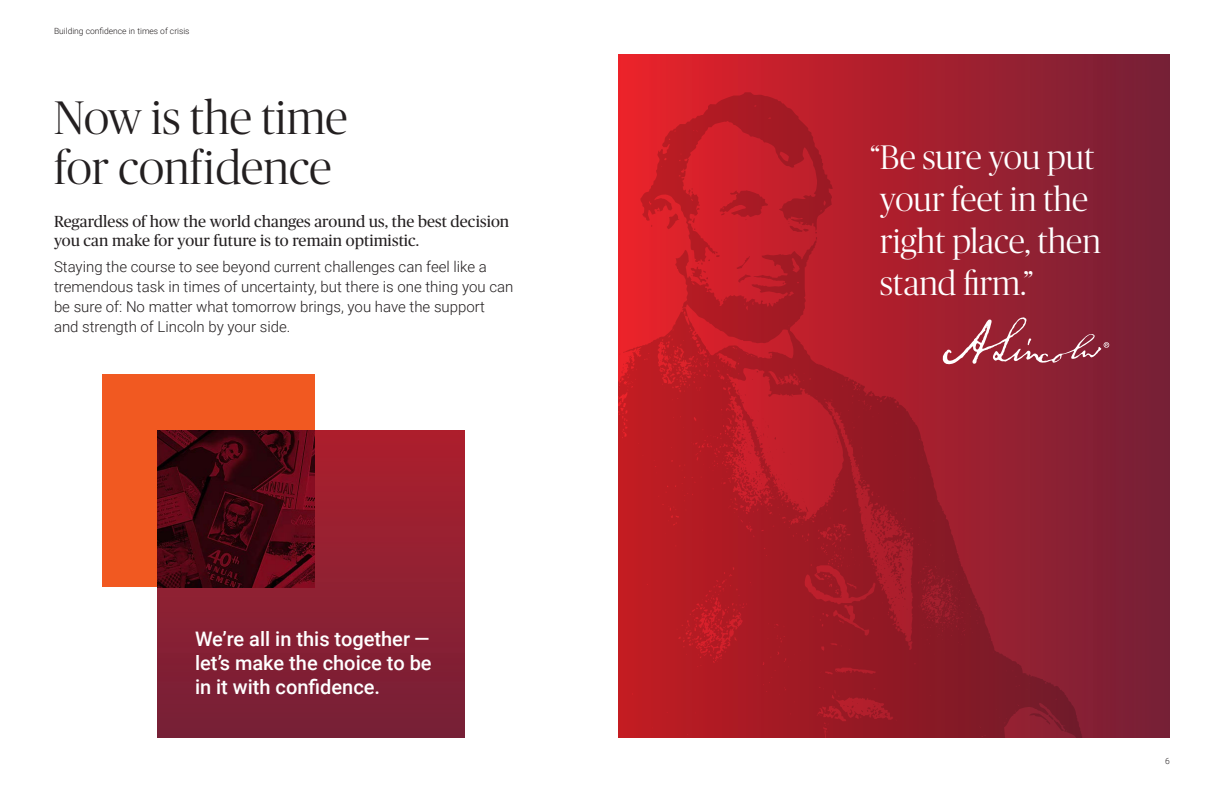
<style>
.page{position:relative;width:1224px;height:792px;background:#fff}
.page>*{position:absolute;margin:0;border:0;box-sizing:border-box;transform-origin:0 0}
.Headline{font:300 47px/50px "Publico Banner";letter-spacing:.005em;color:#231f20}
.Lincoln_Quote_1{font:300 34px/42px "Publico Banner";letter-spacing:.005em;color:#fff}
.Body_Copy{font:500 20px/24px "Roboto";color:#fff;text-align:justify}
.Intro_Copy{font:16px/19.2px "Publico Headline";letter-spacing:.005em;color:#231f20}
.Body_Copy-2{font:300 15px/20px "Roboto";color:#231f20}
.t1{font:300 8.5px "Roboto";color:#231f20}
</style>
<div class="page">
<div style="left:618px;top:54px;width:552px;height:684px;background:linear-gradient(to right,#e92128,#731f35)"></div>
<svg style="left:618px;top:92px;width:527px;height:646px;background:#a41d2b"></svg>
<div style="left:102px;top:374px;width:213px;height:213px;background:#f15921"></div>
<div style="left:157px;top:430px;width:308px;height:308px;background:linear-gradient(to bottom,#ad202d,#752037)"></div>
<img style="left:158px;top:430px;width:157px;height:157px">
<svg style="left:943px;top:317px;width:166px;height:48px;background:#9f3c4c"></svg>
<p class="t1" style="left:54px;top:25px;width:137px">Building confidence in times of crisis</p>
<p class="Headline" style="left:54px;top:90px;width:295px">Now is the time for confidence</p>
<p class="Intro_Copy" style="left:54px;top:211px;width:457px">Regardless of how the world changes around us, the best decision you can make for your future is to remain optimistic.</p>
<p class="Body_Copy-2" style="left:54px;top:256px;width:461px">Staying the course to see beyond current challenges can feel like a tremendous task in times of uncertainty, but there is one thing you can be sure of: No matter what tomorrow brings, you have the support and strength of Lincoln by your side.</p>
<p class="Body_Copy" style="left:195px;top:626px;width:238px">We’re all in this together — let’s make the choice to be in it with confidence.</p>
<p class="Lincoln_Quote_1" style="left:870px;top:134px;width:232px">“Be sure you put your feet in the right place, then stand firm.”</p>
<p class="t1" style="left:1165px;top:755px;width:6px">6</p>
</div>
